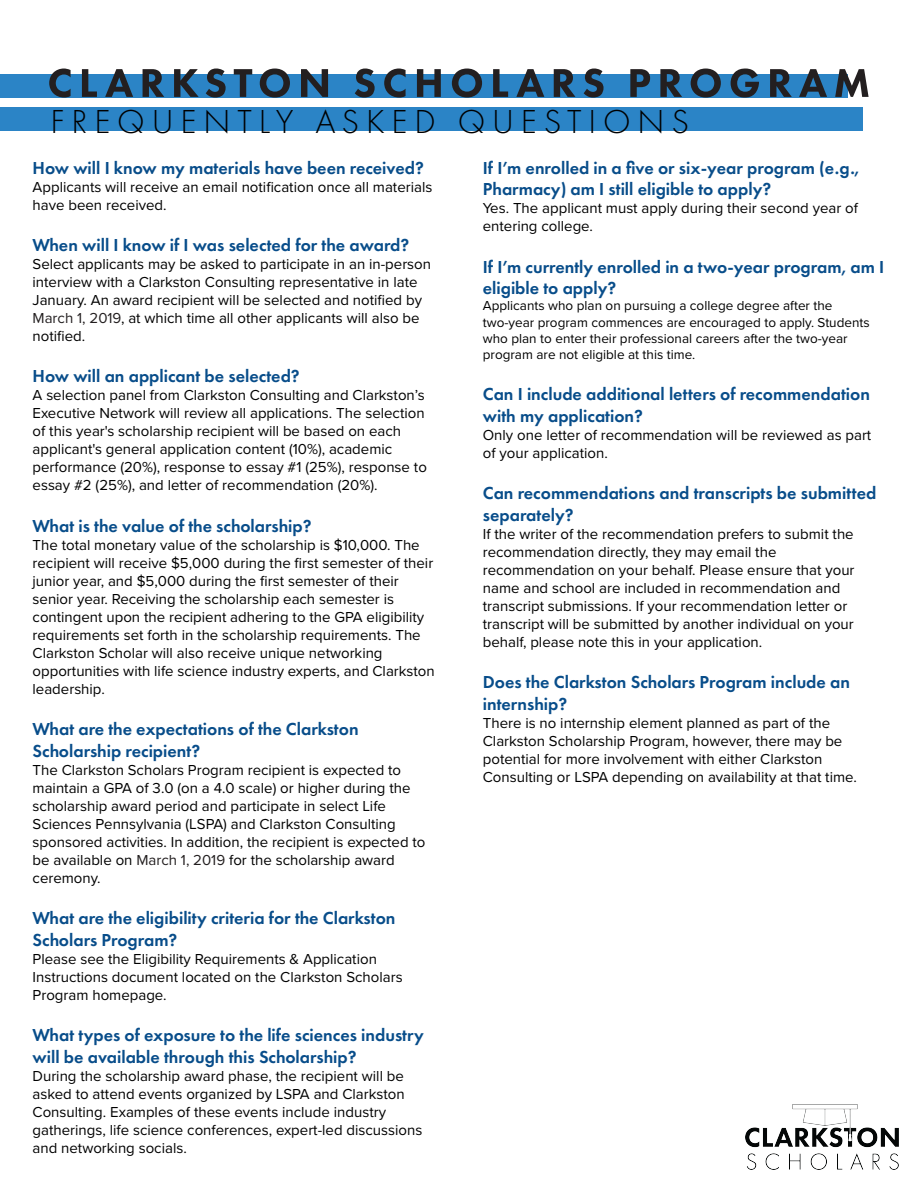
<style>
.page{position:relative;width:918px;height:1188px;background:#fff}
.page>*{position:absolute;margin:0;border:0;box-sizing:border-box;transform-origin:0 0}
.t1{font:300 34.5px "Futura PT";letter-spacing:.2em;color:#000}
.t2{font:600 18px/21.6px "Futura PT";color:#084d8a}
.t3{font:15px/18px "Proxima Nova";color:#000}
.t4{font:13.5px/16.2px "Proxima Nova";color:#000}
.s1{color:#231f20}
</style>
<div class="page">
<img style="left:746px;top:1105px;width:153px;height:64px">
<div style="left:0;top:75px;width:847px;height:23px;background:#2b84c6"></div>
<div style="left:0;top:108px;width:863px;height:23px;background:#2b84c6"></div>
<svg style="left:49px;top:69px;width:22px;height:29px"></svg>
<svg style="left:82px;top:69px;width:15px;height:28px"></svg>
<svg style="left:105px;top:69px;width:28px;height:28px"></svg>
<svg style="left:143px;top:69px;width:21px;height:28px"></svg>
<svg style="left:174px;top:69px;width:25px;height:28px"></svg>
<svg style="left:206px;top:69px;width:20px;height:29px"></svg>
<svg style="left:234px;top:69px;width:18px;height:28px"></svg>
<svg style="left:260px;top:69px;width:30px;height:29px"></svg>
<svg style="left:301px;top:69px;width:27px;height:28px"></svg>
<svg style="left:355px;top:69px;width:20px;height:29px"></svg>
<svg style="left:384px;top:69px;width:22px;height:29px"></svg>
<svg style="left:417px;top:69px;width:24px;height:28px"></svg>
<svg style="left:452px;top:69px;width:30px;height:29px"></svg>
<svg style="left:493px;top:69px;width:15px;height:28px"></svg>
<svg style="left:516px;top:69px;width:28px;height:28px"></svg>
<svg style="left:554px;top:69px;width:21px;height:28px"></svg>
<svg style="left:584px;top:69px;width:20px;height:29px"></svg>
<svg style="left:630px;top:69px;width:20px;height:28px"></svg>
<svg style="left:660px;top:69px;width:22px;height:28px"></svg>
<svg style="left:691px;top:69px;width:30px;height:29px"></svg>
<svg style="left:731px;top:69px;width:28px;height:29px"></svg>
<svg style="left:770px;top:69px;width:22px;height:28px"></svg>
<svg style="left:799px;top:69px;width:28px;height:28px"></svg>
<svg style="left:835px;top:69px;width:34px;height:28px"></svg>
<h1 class="t1" style="left:50px;top:102px;width:640px">FREQUENTLY ASKED QUESTIONS</h1>
<p class="t2" style="left:33px;top:157px;width:393px">How will I know my materials have been received?</p>
<p class="t3" style="left:33px;top:178px;width:401px">Applicants will receive an email notification once all materials have been received.</p>
<p class="t2" style="left:33px;top:234px;width:378px">When will I know if I was selected for the award?</p>
<p class="t3" style="left:33px;top:255px;width:400px">Select applicants may be asked to participate in an in-person interview with a Clarkston Consulting representative in late January. An award recipient will be selected and notified by <span class="s1">March 1, 2019</span>, at which time all other applicants will also be notified.</p>
<p class="t2" style="left:33px;top:365px;width:269px">How will an applicant be selected?</p>
<p class="t3" style="left:33px;top:387px;width:396px">A selection panel from Clarkston Consulting and Clarkston’s Executive Network will review all applications. The selection of this year's scholarship recipient will be based on each applicant's general application content (10%), academic performance (20%), response to essay #1 (25%), response to essay #2 (25%), and letter of recommendation (20%).</p>
<p class="t2" style="left:33px;top:515px;width:281px">What is the value of the scholarship?</p>
<p class="t3" style="left:33px;top:536px;width:404px">The total monetary value of the scholarship is $10,000. The recipient will receive $5,000 during the first semester of their junior year, and $5,000 during the first semester of their senior year. Receiving the scholarship each semester is contingent upon the recipient adhering to the GPA eligibility requirements set forth in the scholarship requirements. The Clarkston Scholar will also receive unique networking opportunities with life science industry experts, and Clarkston leadership.</p>
<p class="t2" style="left:33px;top:718px;width:328px">What are the expectations of the Clarkston<br>Scholarship recipient?</p>
<p class="t3" style="left:33px;top:761px;width:394px">The Clarkston Scholars Program recipient is expected to maintain a GPA of 3.0 (on a 4.0 scale) or higher during the scholarship award period and participate in select Life Sciences Pennsylvania (LSPA) and Clarkston Consulting sponsored activities. In addition, the recipient is expected to be available on <span class="s1">March 1, 2019</span> for the scholarship award ceremony.</p>
<p class="t2" style="left:33px;top:907px;width:364px">What are the eligibility criteria for the Clarkston<br>Scholars Program?</p>
<p class="t3" style="left:33px;top:950px;width:372px">Please see the Eligibility Requirements &amp; Application<br>Instructions document located on the Clarkston Scholars<br>Program homepage.</p>
<p class="t2" style="left:33px;top:1024px;width:393px">What types of exposure to the life sciences industry will be available through this Scholarship?</p>
<p class="t3" style="left:33px;top:1067px;width:391px">During the scholarship award phase, the recipient will be asked to attend events organized by LSPA and Clarkston Consulting. Examples of these events include industry gatherings, life science conferences, expert-led discussions and networking socials.</p>
<p class="t2" style="left:483px;top:157px;width:378px">If I’m enrolled in a five or six-year program (e.g.,<br>Pharmacy) am I still eligible to apply?</p>
<p class="t3" style="left:483px;top:200px;width:377px">Yes. The applicant must apply during their second year of entering college.</p>
<p class="t2" style="left:483px;top:256px;width:403px">If I’m currently enrolled in a two-year program, am I eligible to apply?</p>
<p class="t4" style="left:483px;top:298px;width:388px">Applicants who plan on pursuing a college degree after the two-year program commences are encouraged to apply. Students who plan to enter their professional careers after the two-year program are not eligible at this time.</p>
<p class="t2" style="left:483px;top:383px;width:389px">Can I include additional letters of recommendation with my application?</p>
<p class="t3" style="left:483px;top:426px;width:390px">Only one letter of recommendation will be reviewed as part of your application.</p>
<p class="t2" style="left:483px;top:482px;width:395px">Can recommendations and transcripts be submitted separately?</p>
<p class="t3" style="left:483px;top:525px;width:373px">If the writer of the recommendation prefers to submit the recommendation directly, they may email the recommendation on your behalf. Please ensure that your name and school are included in recommendation and transcript submissions. If your recommendation letter or transcript will be submitted by another individual on your behalf, please note this in your application.</p>
<p class="t2" style="left:483px;top:671px;width:369px">Does the Clarkston Scholars Program include an internship?</p>
<p class="t3" style="left:483px;top:714px;width:376px">There is no internship element planned as part of the Clarkston Scholarship Program, however, there may be potential for more involvement with either Clarkston Consulting or LSPA depending on availability at that time.</p>
</div>
